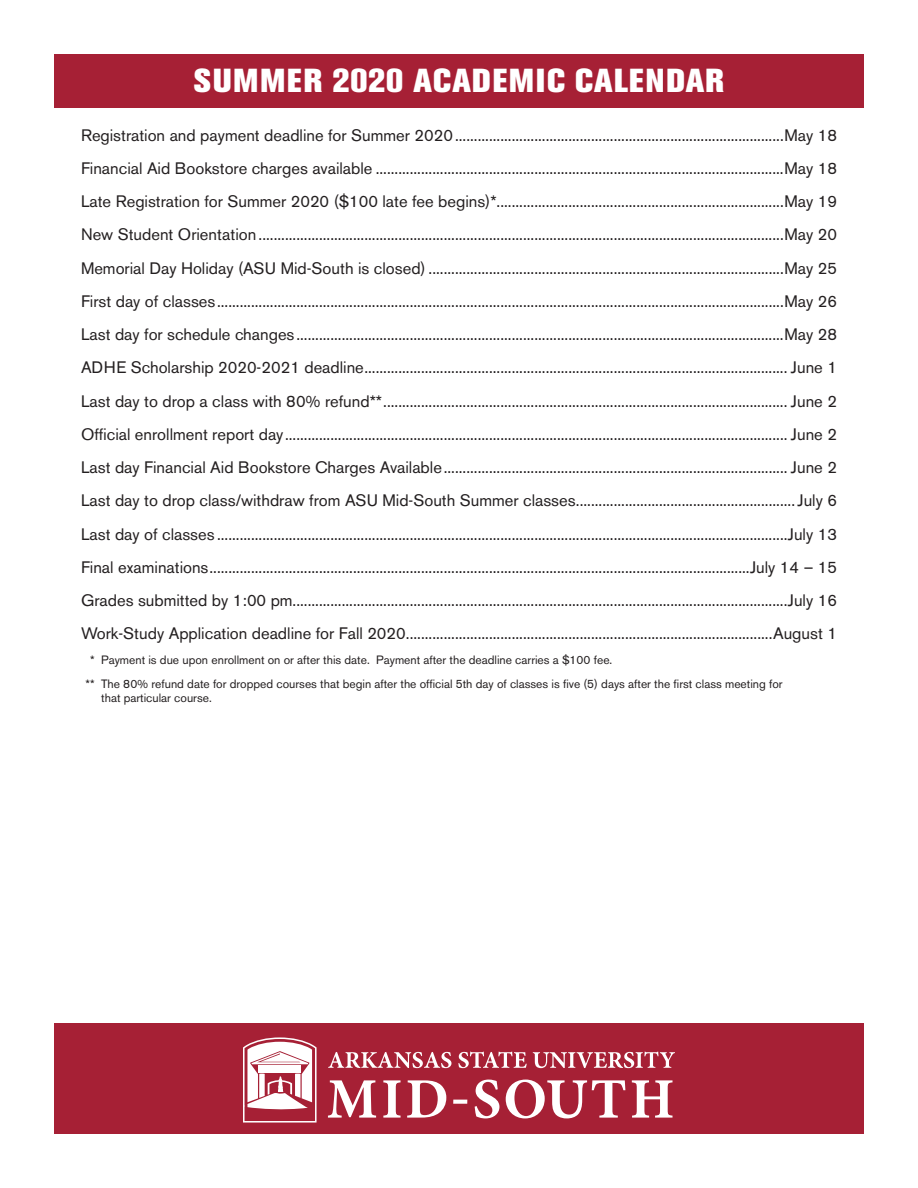
<style>
.page{position:relative;width:918px;height:1188px;background:#fff}
.page>*{position:absolute;margin:0;border:0;box-sizing:border-box;transform-origin:0 0}
.t1{font:800 33px "Akzidenz Grotesk BE";letter-spacing:.05em;color:#fff}
.t2{font:16.5px "Akzidenz Grotesk BE";color:#231f20}
.t3{font:12px/14.4px "Akzidenz Grotesk BE";color:#231f20}
</style>
<div class="page">
<div style="left:54px;top:54px;width:810px;height:54px;background:#a62035"></div>
<div style="left:54px;top:1024px;width:810px;height:110px;background:#a62035"></div>
<svg style="left:328px;top:1052px;width:123px;height:16px"></svg>
<svg style="left:458px;top:1052px;width:69px;height:16px"></svg>
<svg style="left:533px;top:1052px;width:142px;height:16px"></svg>
<svg style="left:328px;top:1080px;width:48px;height:38px"></svg>
<svg style="left:383px;top:1080px;width:18px;height:38px"></svg>
<svg style="left:407px;top:1080px;width:39px;height:38px"></svg>
<svg style="left:453px;top:1100px;width:14px;height:4px"></svg>
<svg style="left:475px;top:1080px;width:24px;height:38px"></svg>
<svg style="left:632px;top:1080px;width:41px;height:38px"></svg>
<svg style="left:506px;top:1080px;width:119px;height:38px"></svg>
<svg style="left:243px;top:1037px;width:74px;height:86px"></svg>
<p class="t1" style="left:194px;top:62px;width:532px">SUMMER 2020 ACADEMIC CALENDAR</p>
<p class="t2" style="left:81px;top:125px;width:758px">Registration and payment deadline for Summer 2020.......................................................................................May 18</p>
<p class="t2" style="left:81px;top:158px;width:758px">Financial Aid Bookstore charges available ............................................................................................................May 18</p>
<p class="t2" style="left:81px;top:192px;width:758px">Late Registration for Summer 2020 ($100 late fee begins)*............................................................................May 19</p>
<p class="t2" style="left:81px;top:225px;width:758px">New Student Orientation ...........................................................................................................................................May 20</p>
<p class="t2" style="left:81px;top:258px;width:758px">Memorial Day Holiday (ASU Mid-South is closed) ..............................................................................................May 25</p>
<p class="t2" style="left:81px;top:291px;width:758px">First day of classes......................................................................................................................................................May 26</p>
<p class="t2" style="left:81px;top:324px;width:758px">Last day for schedule changes.................................................................................................................................May 28</p>
<p class="t2" style="left:81px;top:358px;width:758px">ADHE Scholarship 2020-2021 deadline................................................................................................................ June 1</p>
<p class="t2" style="left:81px;top:391px;width:758px">Last day to drop a class with 80% refund**........................................................................................................... June 2</p>
<p class="t2" style="left:81px;top:424px;width:758px">Official enrollment report day..................................................................................................................................... June 2</p>
<p class="t2" style="left:81px;top:457px;width:758px">Last day Financial Aid Bookstore Charges Available........................................................................................... June 2</p>
<p class="t2" style="left:81px;top:491px;width:758px">Last day to drop class/withdraw from ASU Mid-South Summer classes..........................................................July 6</p>
<p class="t2" style="left:81px;top:524px;width:758px">Last day of classes .......................................................................................................................................................July 13</p>
<p class="t2" style="left:81px;top:557px;width:758px">Final examinations...............................................................................................................................................July 14 – 15</p>
<p class="t2" style="left:81px;top:590px;width:758px">Grades submitted by 1:00 pm...................................................................................................................................July 16</p>
<p class="t2" style="left:81px;top:624px;width:758px">Work-Study Application deadline for Fall 2020.................................................................................................August 1</p>
<p class="t3" style="left:90px;top:652px;width:524px">* Payment is due upon enrollment on or after this date. Payment after the deadline carries a $100 fee.</p>
<p class="t3" style="left:101px;top:677px;width:683px;text-indent:-16px">** The 80% refund date for dropped courses that begin after the official 5th day of classes is five (5) days after the first class meeting for that particular course.</p>
</div>
